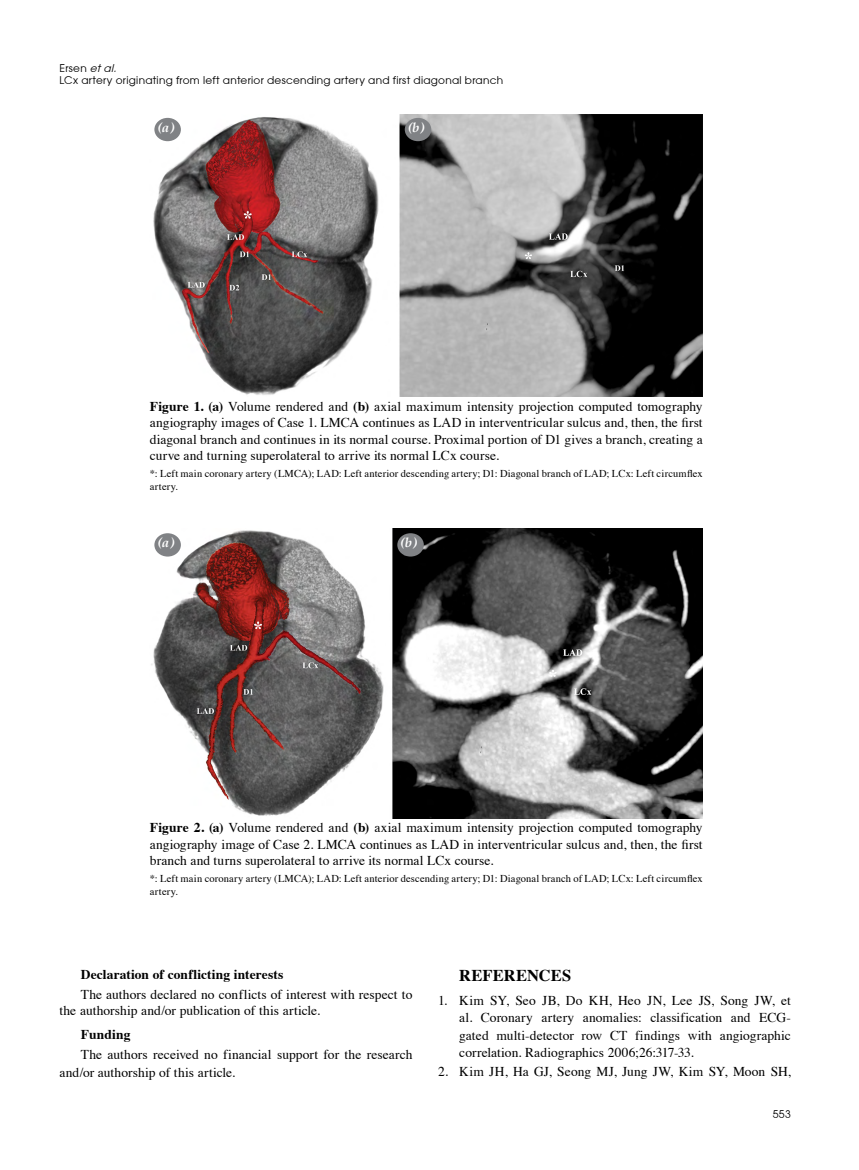
<style>
.page{position:relative;width:859px;height:1170px;background:#fff}
.page>*{position:absolute;margin:0;border:0;box-sizing:border-box;transform-origin:0 0}
.t1{font:700 16.5px "Times";color:#000}
.t2{font:13.5px/16.5px "Times";letter-spacing:.005em;color:#000;text-align:justify}
.t3{font:700 13.5px "Times";letter-spacing:.01em;color:#000}
.t4{font:italic 700 13.5px "Palatino";color:#fff}
.t5{font:10.5px/12.6px "Times";letter-spacing:.02em;color:#000}
.t6{font:10.5px/12.6px "Avant Garde";letter-spacing:.03em;color:#000}
.s1{font-style:italic}
.s2{font-weight:700}
</style>
<div class="page">
<img style="left:153px;top:115px;width:549px;height:282px">
<div style="left:154px;top:118px;width:27px;height:23px;background:#808285;border-radius:50%"></div>
<div style="left:405px;top:118px;width:26px;height:23px;background:#808285;border-radius:50%"></div>
<img style="left:151px;top:528px;width:551px;height:290px">
<div style="left:154px;top:533px;width:27px;height:23px;background:#808285;border-radius:50%"></div>
<div style="left:397px;top:533px;width:27px;height:23px;background:#808285;border-radius:50%"></div>
<p class="t6" style="left:60px;top:61px;width:445px">Ersen <span class="s1">etal.<br></span>LCx artery originating from left anterior descending artery and first diagonal branch</p>
<p class="t4" style="left:157px;top:116px;width:18px">(a)</p>
<p class="t4" style="left:408px;top:116px;width:17px">(b)</p>
<p class="t2" style="left:150px;top:396px;width:554px"><span class="s2">Figure 1. (a)</span> Volume rendered and <span class="s2">(b)</span> axial maximum intensity projection computed tomography angiography images of Case 1. LMCA continues as LAD in interventricular sulcus and, then, the first diagonal branch and continues in its normal course. Proximal portion of D1 gives a branch, creating a curve and turning superolateral to arrive its normal LCx course.</p>
<p class="t5" style="left:150px;top:466px;width:554px">*: Left main coronary artery (LMCA); LAD: Left anterior descending artery; D1: Diagonal branch of LAD; LCx: Left circumflex artery.</p>
<p class="t4" style="left:157px;top:531px;width:18px">(a)</p>
<p class="t4" style="left:400px;top:531px;width:17px">(b)</p>
<p class="t2" style="left:150px;top:818px;width:554px"><span class="s2">Figure 2. (a)</span> Volume rendered and <span class="s2">(b)</span> axial maximum intensity projection computed tomography angiography image of Case 2. LMCA continues as LAD in interventricular sulcus and, then, the first branch and turns superolateral to arrive its normal LCx course.</p>
<p class="t5" style="left:150px;top:871px;width:554px">*: Left main coronary artery (LMCA); LAD: Left anterior descending artery; D1: Diagonal branch of LAD; LCx: Left circumflex artery.</p>
<p class="t3" style="left:81px;top:961px;width:204px">Declaration of conflicting interests</p>
<p class="t2" style="left:60px;top:985px;width:354px;line-height:15.8px;text-indent:21px">The authors declared no conflicts of interest with respect to the authorship and/or publication of this article.</p>
<p class="t3" style="left:81px;top:1021px;width:51px">Funding</p>
<p class="t2" style="left:60px;top:1044px;width:354px;line-height:18px;text-indent:21px">The authors received no financial support for the research and/or authorship of this article.</p>
<p class="t1" style="left:459px;top:959px;width:113px">REFERENCES</p>
<p class="t2" style="left:459px;top:990px;width:333px;line-height:17.4px;text-indent:-21px">1. Kim SY, Seo JB, Do KH, Heo JN, Lee JS, Song JW, et al. Coronary artery anomalies: classification and ECG&shy;gated multi-detector row CT findings with angiographic correlation. Radiographics 2006;26:317-33.</p>
<p class="t2" style="left:438px;top:1062px;width:354px">2. Kim JH, Ha GJ, Seong MJ, Jung JW, Kim SY, Moon SH,</p>
<p class="t6" style="left:773px;top:1107px;width:20px">553</p>
</div>
